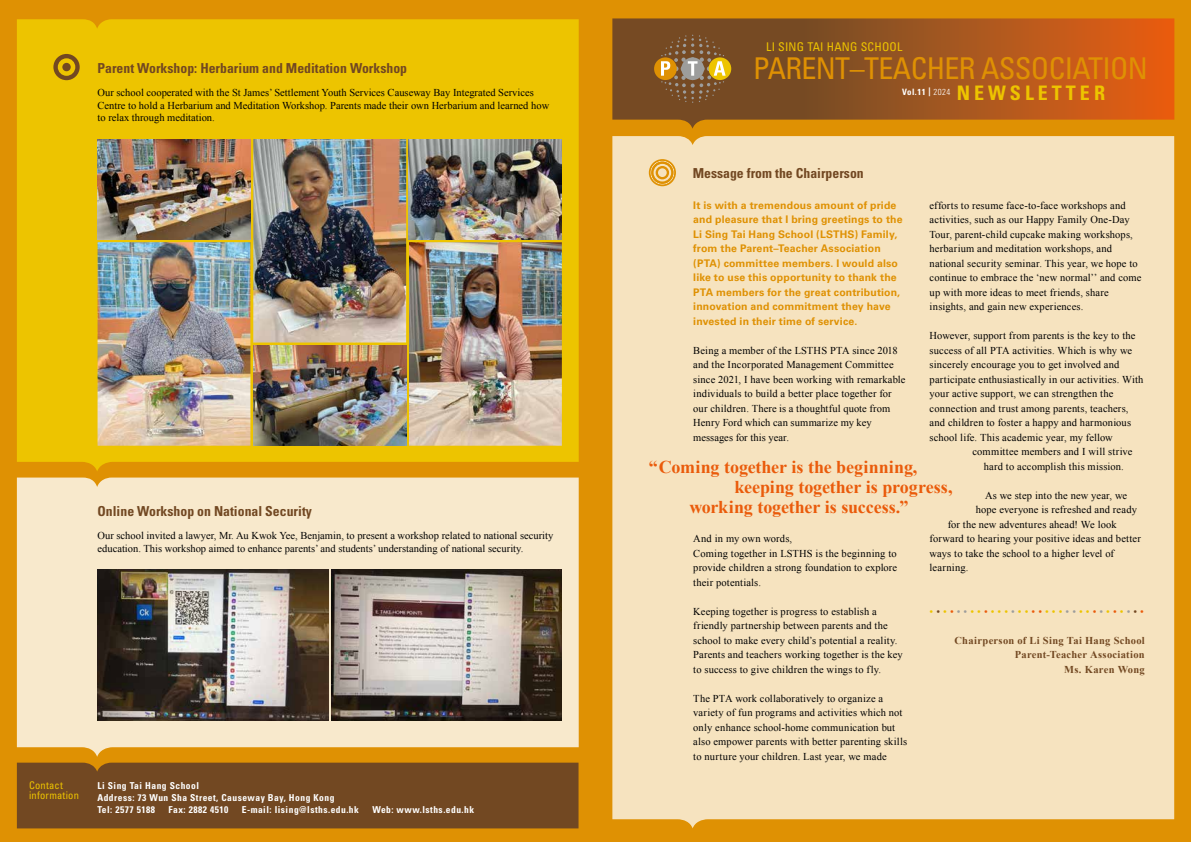
<style>
.page{position:relative;width:1191px;height:842px;background:#df9103}
.page>*{position:absolute;margin:0;border:0;box-sizing:border-box;transform-origin:0 0}
.t1{font:condensed 30px "Univers";letter-spacing:-.02em;color:#df9103}
.t2{font:700 condensed 20px "Univers";letter-spacing:.2em;color:#edc400}
.t3{font:700 18px "Times New Roman";letter-spacing:-.005em;color:#ea5b0b}
.t4{font:700 condensed 13.8px "Univers";color:#724822}
.t5{font:condensed 12px "Univers";letter-spacing:.02em;color:#edc400}
.t6{font:10.5px/14.5px "Times New Roman";letter-spacing:.01em;color:#000}
.t7{font:700 10.5px/14.5px "Univers";letter-spacing:.01em;color:#df9103}
.t8{font:700 10.5px/14.5px "Times New Roman";letter-spacing:.025em;color:#724822;text-align:right}
.t9{font:10.5px "Times New Roman";color:#edc400}
.t10{font:condensed 10.5px/10px "Univers";letter-spacing:.02em;color:#edc400}
.t11{font:10.5px "Times New Roman";letter-spacing:.03em;color:#000}
.t12{font:700 condensed 9.5px/12px "Univers";letter-spacing:.05em;color:#fff}
.t13{font:700 condensed 8.8px "Univers";color:#fff}
.s1{font-weight:300}
.s2{color:#724822}
.s3{color:#ea5b0b}
.s4{color:#9d9d9c}
</style>
<div class="page">
<div style="left:17px;top:19px;width:562px;height:452px;background:#edc400"></div>
<svg style="left:17px;top:477px;width:562px;height:280px;background:#f4e1bd"></svg>
<div style="left:612px;top:136px;width:562px;height:692px;background:#f6e3bf"></div>
<div style="left:17px;top:763px;width:561px;height:65px;background:#724822"></div>
<svg style="left:53px;top:54px;width:27px;height:26px"></svg>
<svg style="left:649px;top:159px;width:27px;height:27px"></svg>
<img style="left:98px;top:139px;width:152px;height:100px">
<img style="left:409px;top:139px;width:153px;height:100px">
<img style="left:253px;top:139px;width:153px;height:203px">
<img style="left:98px;top:242px;width:152px;height:204px">
<img style="left:253px;top:345px;width:153px;height:101px">
<img style="left:409px;top:242px;width:153px;height:204px">
<img style="left:98px;top:569px;width:230px;height:151px">
<img style="left:331px;top:569px;width:231px;height:151px">
<svg style="left:612px;top:18px;width:562px;height:111px;background:#a5591b"></svg>
<div style="left:654px;top:57px;width:22px;height:23px;background:#df9103;border-radius:50%"></div>
<div style="left:708px;top:57px;width:23px;height:23px;background:#edc400;border-radius:50%"></div>
<svg style="left:658px;top:35px;width:69px;height:68px;background:#8f6a3c"></svg>
<h3 class="t4" style="left:98px;top:60px;width:311px">Parent Workshop: Herbarium and Meditation Workshop</h3>
<p class="t6" style="left:98px;top:86px;width:453px;line-height:12.5px">Our school cooperated with the St James’ Settlement Youth Services Causeway Bay Integrated Services<br>Centre to hold a Herbarium and Meditation Workshop. Parents made their own Herbarium and learned how to relax through meditation.</p>
<h3 class="t4" style="left:98px;top:503px;width:216px">Online Workshop on National Security</h3>
<p class="t6" style="left:98px;top:529px;width:457px;line-height:12.5px">Our school invited a lawyer, Mr. Au Kwok Yee, Benjamin, to present a workshop related to national security education. This workshop aimed to enhance parents’ and students’ understanding of national security.</p>
<p class="t10" style="left:29px;top:780px;width:51px">Contact information</p>
<p class="t12" style="left:97px;top:779px;width:239px">Li Sing Tai Hang School<br>Address: 73 Wun Sha Street, Causeway Bay, Hong Kong<br>Tel: 2577 5188</p>
<p class="t12" style="left:168px;top:803px;width:61px">Fax: 2882 4510</p>
<p class="t12" style="left:242px;top:803px;width:119px">E-mail: lising@lsths.edu.hk</p>
<p class="t12" style="left:372px;top:803px;width:103px">Web: www.lsths.edu.hk</p>
<p class="t5" style="left:766px;top:39px;width:138px">LI SING TAI HANG SCHOOL</p>
<h1 class="t1" style="left:753px;top:49px;width:396px">PARENT–TEACHER ASSOCIATION</h1>
<h2 class="t2" style="left:956px;top:80px;width:150px">NEWSLETTER</h2>
<p class="t13" style="left:902px;top:87px;width:49px">Vol.11 | <span class="s1">2024</span></p>
<h3 class="t4" style="left:692px;top:164px;width:173px">Message from the Chairperson</h3>
<p class="t7" style="left:693px;top:198px;width:211px">It is with a tremendous amount of pride and pleasure that I bring greetings to the Li Sing Tai Hang School (LSTHS) Family, from the Parent–Teacher Association (PTA) committee members. I would also like to use this opportunity to thank the PTA members for the great contribution, innovation and commitment they have invested in their time of service.</p>
<p class="t6" style="left:693px;top:343px;width:214px">Being a member of the LSTHS PTA since 2018 and the Incorporated Management Committee since 2021, I have been working with remarkable individuals to build a better place together for our children. There is a thoughtful quote from Henry Ford which can summarize my key messages for this year.</p>
<p class="t6" style="left:929px;top:198px;width:213px">efforts to resume face-to-face workshops and activities, such as our Happy Family One-Day Tour, parent-child cupcake making workshops, herbarium and meditation workshops, and national security seminar. This year, we hope to continue to embrace the ‘new normal’’ and come up with more ideas to meet friends, share insights, and gain new experiences.</p>
<p class="t6" style="left:929px;top:328px;width:207px">However, support from parents is the key to the</p>
<p class="t6" style="left:929px;top:343px;width:204px">success of all PTA activities. Which is why we</p>
<p class="t6" style="left:929px;top:357px;width:191px">sincerely encourage you to get involved and</p>
<p class="t6" style="left:929px;top:372px;width:215px">participate enthusiastically in our activities. With</p>
<p class="t6" style="left:929px;top:386px;width:185px">your active support, we can strengthen the</p>
<p class="t6" style="left:929px;top:401px;width:200px">connection and trust among parents, teachers,</p>
<p class="t6" style="left:929px;top:415px;width:203px">and children to foster a happy and harmonious</p>
<p class="t6" style="left:929px;top:430px;width:185px">school life. This academic year, my fellow</p>
<p class="t6" style="left:972px;top:444px;width:161px">committee members and I will strive</p>
<p class="t6" style="left:984px;top:459px;width:141px">hard to accomplish this mission.</p>
<p class="t6" style="left:985px;top:488px;width:144px">As we step into the new year, we</p>
<p class="t6" style="left:975px;top:502px;width:163px">hope everyone is refreshed and ready</p>
<p class="t6" style="left:947px;top:517px;width:170px">for the new adventures ahead! We look</p>
<p class="t6" style="left:929px;top:531px;width:213px">forward to hearing your positive ideas and better</p>
<p class="t6" style="left:929px;top:546px;width:186px">ways to take the school to a higher level of</p>
<p class="t11" style="left:929px;top:560px;width:40px">learning.</p>
<p class="t9" style="left:929px;top:604px;width:216px">•<span class="s2">•</span>•<span class="s3">•</span><span class="s4">••</span>••<span class="s3">•</span>•••<span class="s4">•</span>••<span class="s3">••</span>•••<span class="s4">••</span>••<span class="s3">•</span><span class="s4">•</span>•<span class="s3">•</span>•<span class="s4">•</span><span class="s2">•</span><span class="s3">•</span></p>
<p class="t8" style="left:954px;top:632px;width:192px">Chairperson of Li Sing Tai Hang School<br>Parent-Teacher Association<br>Ms. Karen Wong</p>
<h3 class="t3" style="left:649px;top:455px;width:270px">“Coming together is the beginning,</h3>
<h3 class="t3" style="left:734px;top:475px;width:220px">keeping together is progress,</h3>
<h3 class="t3" style="left:689px;top:495px;width:221px">working together is success.”</h3>
<p class="t6" style="left:693px;top:531px;width:205px">And in my own words,<br>Coming together in LSTHS is the beginning to provide children a strong foundation to explore their potentials.</p>
<p class="t6" style="left:693px;top:604px;width:211px">Keeping together is progress to establish a friendly partnership between parents and the school to make every child’s potential a reality.<br>Parents and teachers working together is the key to success to give children the wings to fly.</p>
<p class="t6" style="left:693px;top:691px;width:215px">The PTA work collaboratively to organize a variety of fun programs and activities which not only enhance school-home communication but also empower parents with better parenting skills to nurture your children. Last year, we made</p>
</div>
